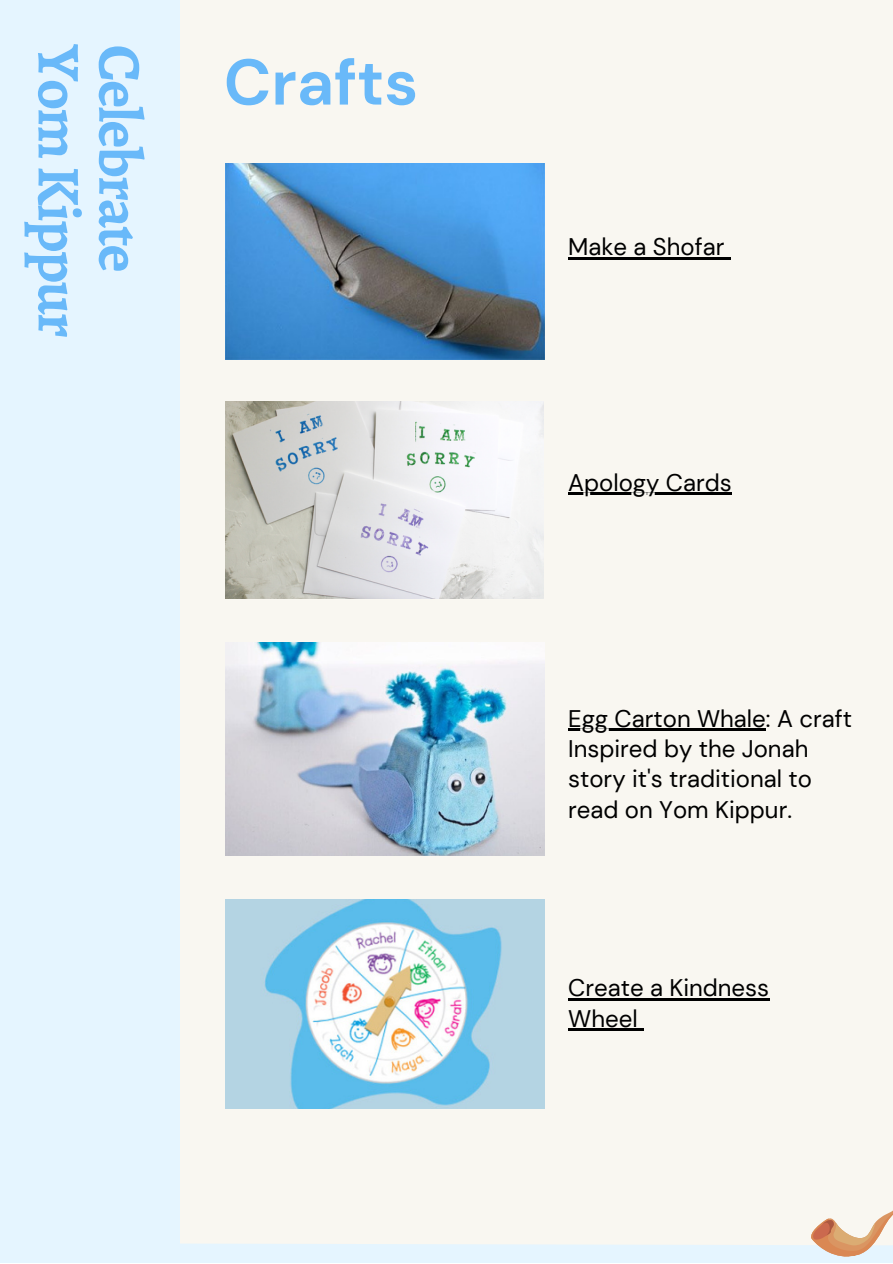
<style>
.page{position:relative;width:893px;height:1264px;background:#fff}
.page>*{position:absolute;margin:0;border:0;box-sizing:border-box;transform-origin:0 0}
.t1{font:700 64.5px "DM Sans";color:#69b9f9}
.t2{font:700 60.9px "Alegreya";letter-spacing:-.035em;color:#69b9f9}
.t3{font:24px/30.3px "DM Sans";color:#000}
</style>
<div class="page">
<div style="left:0;top:0;width:892px;height:1262px;background:#e5f5ff"></div>
<div style="left:180px;top:0;width:712px;height:1262px;background:#f9f7f1"></div>
<svg style="left:180px;top:1211px;width:712px;height:51px"></svg>
<img style="left:226px;top:163px;width:318px;height:197px">
<img style="left:226px;top:642px;width:318px;height:213px">
<img style="left:226px;top:899px;width:318px;height:209px">
<img style="left:226px;top:402px;width:317px;height:196px">
<hr style="left:568px;top:257px;width:156px;height:2px;background:#000">
<svg style="left:724px;top:257px;width:6px;height:2px"></svg>
<hr style="left:568px;top:729px;width:197px;height:2px;background:#000">
<hr style="left:568px;top:998px;width:201px;height:2px;background:#000">
<hr style="left:568px;top:1028px;width:69px;height:3px;background:#000">
<svg style="left:637px;top:1028px;width:7px;height:3px"></svg>
<hr style="left:568px;top:493px;width:163px;height:2px;background:#000">
<p class="t2" style="left:101px;top:45px;width:294px;rotate:90deg">YomKippur</p>
<p class="t2" style="left:161px;top:45px;width:229px;rotate:90deg">Celebrate</p>
<p class="t1" style="left:224px;top:41px;width:196px">Crafts</p>
<p class="t3" style="left:568px;top:232px;width:158px">Make a Shofar</p>
<p class="t3" style="left:568px;top:467px;width:165px">Apology Cards</p>
<p class="t3" style="left:568px;top:703px;width:285px">Egg Carton Whale: A craft<br>Inspired by the Jonah story it's traditional to read on Yom Kippur.</p>
<p class="t3" style="left:568px;top:972px;width:202px">Create a Kindness<br>Wheel</p>
</div>
